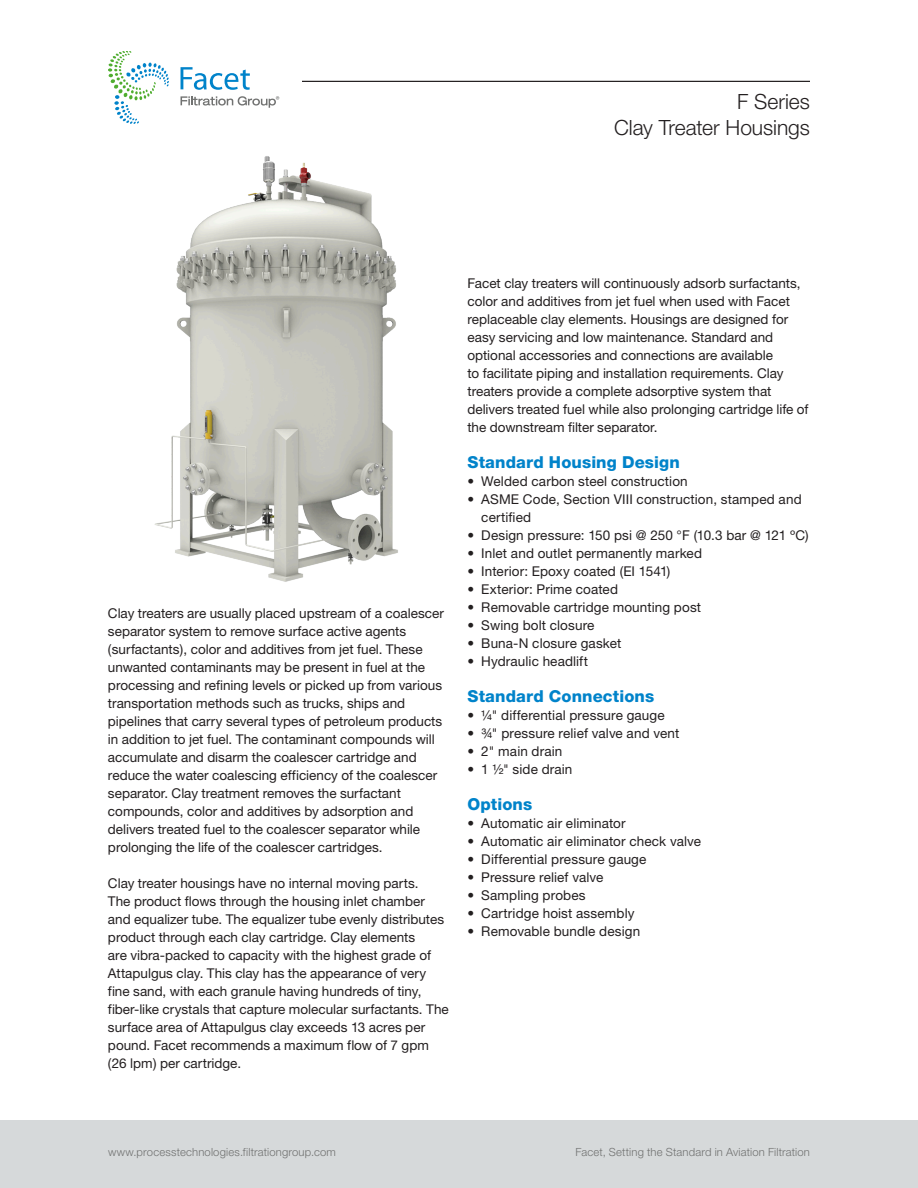
<style>
.page{position:relative;width:918px;height:1188px;background:#fff}
.page>*{position:absolute;margin:0;border:0;box-sizing:border-box;transform-origin:0 0}
.t1{font:300 21px/25.5px "Helvetica Neue LT Std";letter-spacing:-.005em;color:#231f20;text-align:right}
.t2{font:800 16.5px "Helvetica Neue";letter-spacing:.01em;color:#0083ca}
.t3{font:13.5px/18px "Helvetica Neue";color:#231f20}
.t4{font:13.5px/18px "Helvetica Neue LT Std";letter-spacing:.01em;color:#231f20}
.t5{font:300 11.25px "Helvetica Neue";letter-spacing:.015em;color:#717271}
</style>
<div class="page">
<div style="left:0;top:1120px;width:918px;height:68px;background:#d6d9da"></div>
<hr style="left:108px;top:81px;width:702px;height:1px;background:#231f20">
<div style="left:108px;top:51px;width:193px;height:95px;background:#fff"></div>
<svg style="left:108px;top:51px;width:61px;height:73px"></svg>
<svg style="left:181px;top:96px;width:98px;height:12px"></svg>
<svg style="left:181px;top:67px;width:69px;height:23px"></svg>
<img style="left:154px;top:156px;width:244px;height:426px">
<h1 class="t1" style="left:614px;top:89px;width:197px">F Series<br>Clay Treater Housings</h1>
<p class="t3" style="left:108px;top:604px;width:338px">Clay treaters are usually placed upstream of a coalescer separator system to remove surface active agents (surfactants), color and additives from jet fuel. These unwanted contaminants may be present in fuel at the processing and refining levels or picked up from various transportation methods such as trucks, ships and pipelines that carry several types of petroleum products in addition to jet fuel. The contaminant compounds will accumulate and disarm the coalescer cartridge and reduce the water coalescing efficiency of the coalescer separator. Clay treatment removes the surfactant compounds, color and additives by adsorption and delivers treated fuel to the coalescer separator while prolonging the life of the coalescer cartridges.</p>
<p class="t3" style="left:108px;top:874px;width:342px">Clay treater housings have no internal moving parts.<br>The product flows through the housing inlet chamber and equalizer tube. The equalizer tube evenly distributes product through each clay cartridge. Clay elements<br>are vibra-packed to capacity with the highest grade of Attapulgus clay. This clay has the appearance of very fine sand, with each granule having hundreds of tiny, fiber-like crystals that capture molecular surfactants. The surface area of Attapulgus clay exceeds 13 acres per pound. Facet recommends a maximum flow of 7 gpm (26 lpm) per cartridge.</p>
<p class="t3" style="left:468px;top:274px;width:343px">Facet clay treaters will continuously adsorb surfactants, color and additives from jet fuel when used with Facet replaceable clay elements. Housings are designed for easy servicing and low maintenance. Standard and optional accessories and connections are available<br>to facilitate piping and installation requirements. Clay treaters provide a complete adsorptive system that delivers treated fuel while also prolonging cartridge life of the downstream filter separator.</p>
<p class="t2" style="left:468px;top:452px;width:214px">Standard Housing Design</p>
<p class="t4" style="left:468px;top:472px;width:222px">• Welded carbon steel construction</p>
<p class="t4" style="left:481px;top:490px;width:322px;text-indent:-14px">• ASME Code, Section VIII construction, stamped and certified</p>
<p class="t4" style="left:468px;top:526px;width:343px">• Design pressure: 150 psi @ 250 °F (10.3 bar @ 121 ºC)</p>
<p class="t4" style="left:468px;top:544px;width:236px">• Inlet and outlet permanently marked</p>
<p class="t4" style="left:468px;top:562px;width:204px">• Interior: Epoxy coated (EI 1541)</p>
<p class="t4" style="left:468px;top:580px;width:152px">• Exterior: Prime coated</p>
<p class="t4" style="left:468px;top:598px;width:235px">• Removable cartridge mounting post</p>
<p class="t4" style="left:468px;top:616px;width:129px">• Swing bolt closure</p>
<p class="t4" style="left:468px;top:634px;width:155px">• Buna-N closure gasket</p>
<p class="t4" style="left:468px;top:652px;width:122px">• Hydraulic headlift</p>
<p class="t2" style="left:468px;top:686px;width:188px">Standard Connections</p>
<p class="t4" style="left:468px;top:706px;width:199px">• ¼" differential pressure gauge</p>
<p class="t4" style="left:468px;top:724px;width:213px">• ¾" pressure relief valve and vent</p>
<p class="t4" style="left:468px;top:742px;width:96px">• 2" main drain</p>
<p class="t4" style="left:468px;top:760px;width:106px">• 1 ½" side drain</p>
<p class="t2" style="left:468px;top:794px;width:66px">Options</p>
<p class="t4" style="left:468px;top:814px;width:160px">• Automatic air eliminator</p>
<p class="t4" style="left:468px;top:832px;width:235px">• Automatic air eliminator check valve</p>
<p class="t4" style="left:468px;top:850px;width:180px">• Differential pressure gauge</p>
<p class="t4" style="left:468px;top:868px;width:137px">• Pressure relief valve</p>
<p class="t4" style="left:468px;top:886px;width:120px">• Sampling probes</p>
<p class="t4" style="left:468px;top:904px;width:169px">• Cartridge hoist assembly</p>
<p class="t4" style="left:468px;top:922px;width:174px">• Removable bundle design</p>
<p class="t5" style="left:108px;top:1145px;width:229px">www.processtechnologies.filtrationgroup.com</p>
<p class="t5" style="left:575px;top:1145px;width:236px">Facet, Setting the Standard in Aviation Filtration</p>
</div>
